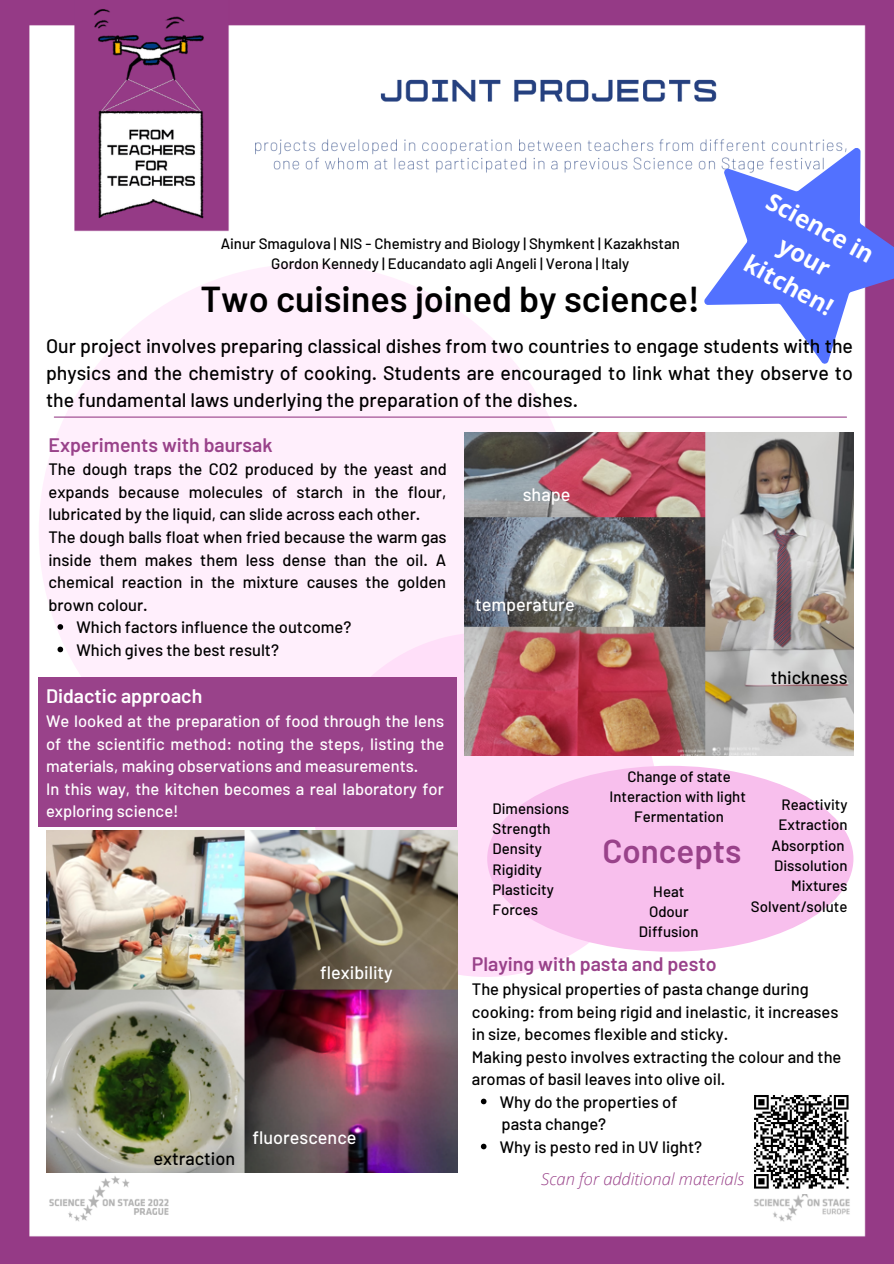
<style>
.page{position:relative;width:894px;height:1264px;background:#fff}
.page>*{position:absolute;margin:0;border:0;box-sizing:border-box;transform-origin:0 0}
.t1{font:600 36px "Barlow";color:#000}
.t2{font:600 33px "Barlow";color:#99428a}
.t3{font:700 24px/32.7px "Open Sans";color:#fff;text-align:center}
.t4{font:500 19.5px/27px "Barlow";color:#000;text-align:justify}
.t5{font:600 19.5px "Barlow";color:#99428a}
.t6{font:600 19.5px "Barlow";color:#fff}
.t7{font:500 18px "Barlow";color:#fff}
.t8{font:500 18px "Barlow";color:#000}
.t9{font:500 16.5px/22.5px "Barlow";color:#000;text-align:justify}
.t10{font:500 16.5px/22.5px "Barlow";color:#fff;text-align:justify}
.t11{font:italic 300 16.5px "Open Sans";color:#99428a}
.t12{font:500 15px "Barlow";color:#000}
</style>
<div class="page">
<img style="left:0;top:0;width:893px;height:1263px">
<div style="left:39px;top:263px;width:536px;height:536px;background:#ffeffc;border-radius:50%"></div>
<div style="left:313px;top:632px;width:345px;height:344px;background:#ffdff9;border-radius:50%"></div>
<img style="left:464px;top:432px;width:389px;height:323px">
<div style="left:487px;top:765px;width:366px;height:186px;background:#f8bfed;border-radius:50%"></div>
<hr style="left:54px;top:416px;width:792px;height:1px;background:#99428a">
<div style="left:39px;top:677px;width:417px;height:149px;background:#99428a"></div>
<img style="left:46px;top:830px;width:411px;height:342px">
<img style="left:749px;top:1090px;width:104px;height:103px">
<svg style="left:665px;top:98px;width:228px;height:286px"></svg>
<svg style="left:57px;top:624px;width:6px;height:5px"></svg>
<svg style="left:57px;top:646px;width:6px;height:6px"></svg>
<svg style="left:480px;top:1098px;width:6px;height:6px"></svg>
<svg style="left:480px;top:1143px;width:6px;height:6px"></svg>
<p class="t3" style="left:776px;top:184px;width:120px;rotate:29deg">Science in your kitchen!</p>
<p class="t12" style="left:220px;top:234px;width:460px">Ainur Smagulova | NIS - Chemistry and Biology | Shymkent | Kazakhstan</p>
<p class="t12" style="left:271px;top:254px;width:359px">Gordon Kennedy | Educandato agli Angeli | Verona | Italy</p>
<p class="t1" style="left:200px;top:275px;width:501px">Two cuisines joined by science!</p>
<p class="t4" style="left:46px;top:332px;width:808px">Our project involves preparing classical dishes from two countries to engage students with the physics and the chemistry of cooking. Students are encouraged to link what they observe to the fundamental laws underlying the preparation of the dishes.</p>
<p class="t5" style="left:48px;top:432px;width:226px">Experiments with baursak</p>
<p class="t9" style="left:48px;top:457px;width:399px">The dough traps the CO2 produced by the yeast and expands because molecules of starch in the flour, lubricated by the liquid, can slide across each other.</p>
<p class="t9" style="left:48px;top:525px;width:399px">The dough balls float when fried because the warm gas inside them makes them less dense than the oil. A chemical reaction in the mixture causes the golden brown colour.</p>
<p class="t9" style="left:77px;top:615px;width:276px">Which factors influence the outcome?</p>
<p class="t9" style="left:77px;top:637px;width:204px">Which gives the best result?</p>
<p class="t6" style="left:46px;top:684px;width:158px">Didactic approach</p>
<p class="t10" style="left:46px;top:709px;width:399px">We looked at the preparation of food through the lens of the scientific method: noting the steps, listing the materials, making observations and measurements.</p>
<p class="t10" style="left:46px;top:776px;width:399px">In this way, the kitchen becomes a real laboratory for exploring science!</p>
<p class="t7" style="left:320px;top:961px;width:74px">flexibility</p>
<p class="t8" style="left:153px;top:1147px;width:83px">extraction</p>
<p class="t7" style="left:252px;top:1125px;width:105px">fluorescence</p>
<p class="t7" style="left:522px;top:483px;width:49px">shape</p>
<p class="t7" style="left:475px;top:593px;width:101px">temperature</p>
<p class="t8" style="left:770px;top:665px;width:78px">thickness</p>
<p class="t12" style="left:492px;top:799px;width:78px">Dimensions</p>
<p class="t12" style="left:492px;top:819px;width:59px">Strength</p>
<p class="t12" style="left:492px;top:839px;width:51px">Density</p>
<p class="t12" style="left:492px;top:859px;width:51px">Rigidity</p>
<p class="t12" style="left:492px;top:880px;width:63px">Plasticity</p>
<p class="t12" style="left:492px;top:900px;width:47px">Forces</p>
<p class="t12" style="left:627px;top:766px;width:105px">Change of state</p>
<p class="t12" style="left:609px;top:787px;width:138px">Interaction with light</p>
<p class="t12" style="left:634px;top:807px;width:91px">Fermentation</p>
<p class="t12" style="left:781px;top:795px;width:68px">Reactivity</p>
<p class="t12" style="left:778px;top:815px;width:70px">Extraction</p>
<p class="t12" style="left:771px;top:835px;width:74px">Absorption</p>
<p class="t12" style="left:773px;top:856px;width:75px">Dissolution</p>
<p class="t12" style="left:790px;top:876px;width:58px">Mixtures</p>
<p class="t12" style="left:750px;top:896px;width:98px">Solvent/solute</p>
<p class="t2" style="left:602px;top:829px;width:140px">Concepts</p>
<p class="t12" style="left:653px;top:881px;width:33px">Heat</p>
<p class="t12" style="left:649px;top:901px;width:41px">Odour</p>
<p class="t12" style="left:638px;top:922px;width:61px">Diffusion</p>
<p class="t5" style="left:471px;top:951px;width:246px">Playing with pasta and pesto</p>
<p class="t9" style="left:471px;top:977px;width:368px;text-align:left">The physical properties of pasta change during cooking: from being rigid and inelastic, it increases in size, becomes flexible and sticky.</p>
<p class="t9" style="left:471px;top:1044px;width:371px">Making pesto involves extracting the colour and the aromas of basil leaves into olive oil.</p>
<p class="t9" style="left:501px;top:1112px;width:106px">pasta change?</p>
<p class="t9" style="left:500px;top:1089px;width:179px">Why do the properties of</p>
<p class="t9" style="left:500px;top:1134px;width:204px">Why is pesto red in UV light?</p>
<p class="t11" style="left:541px;top:1167px;width:204px">Scan for additional materials</p>
</div>
